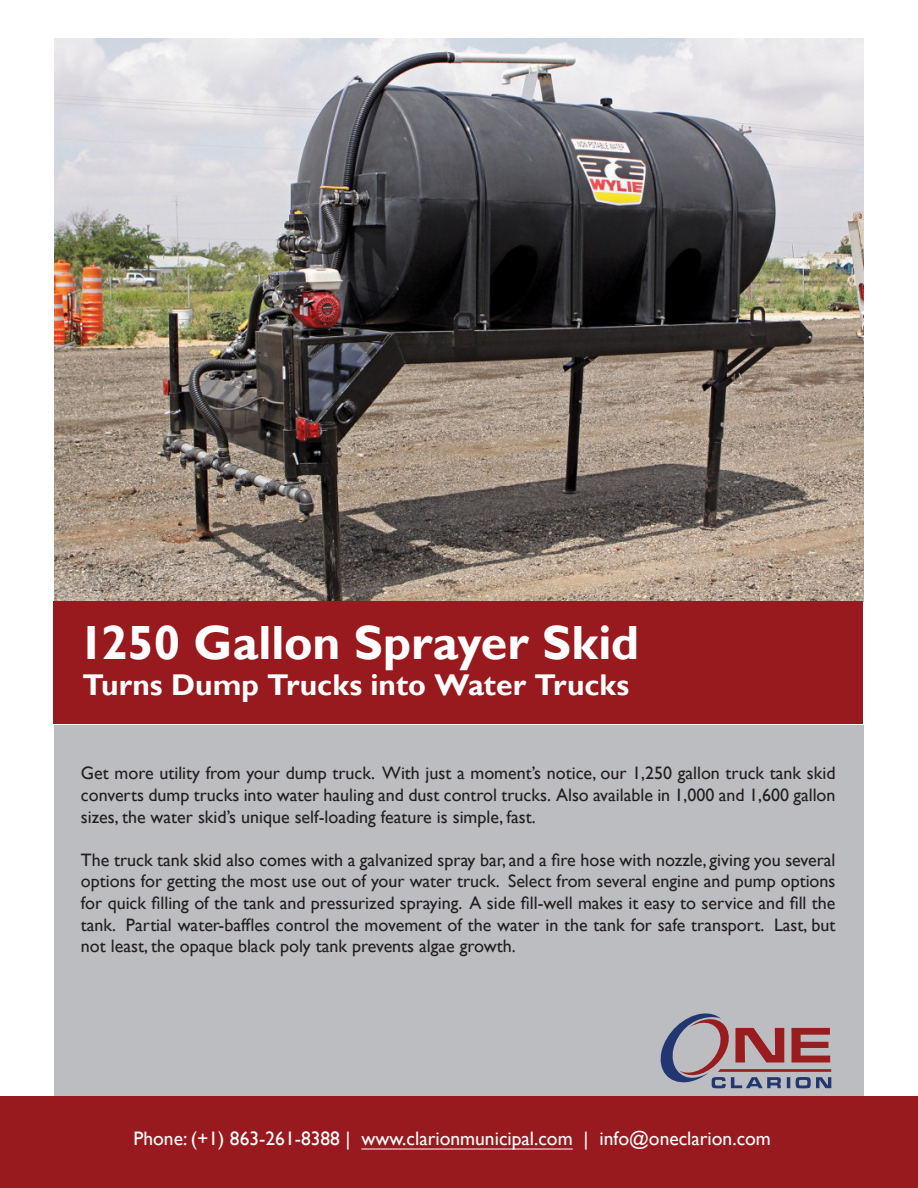
<style>
.page{position:relative;width:918px;height:1188px;background:#fff}
.page>*{position:absolute;margin:0;border:0;box-sizing:border-box;transform-origin:0 0}
.t1{font:700 48px "Gill Sans";letter-spacing:-.005em;color:#fff}
.t2{font:700 30px "Gill Sans";color:#fff}
.t3{font:19.5px "Gill Sans";color:#fff}
.t4{font:18px/21.6px "Gill Sans";color:#231f20;text-align:justify}
</style>
<div class="page">
<img style="left:54px;top:39px;width:810px;height:563px">
<div style="left:54px;top:725px;width:810px;height:371px;background:#bcbdc0"></div>
<svg style="left:661px;top:1013px;width:170px;height:75px"></svg>
<div style="left:53px;top:602px;width:810px;height:122px;background:#981a1e"></div>
<div style="left:0;top:1096px;width:918px;height:92px;background:#981a1e"></div>
<hr style="left:361px;top:1149px;width:212px;height:1px;background:#fff">
<p class="t1" style="left:78px;top:614px;width:563px">1250 Gallon Sprayer Skid</p>
<p class="t2" style="left:82px;top:667px;width:548px">Turns Dump Trucks into Water Trucks</p>
<p class="t4" style="left:81px;top:763px;width:756px">Get more utility from your dump truck. With just a moment’s notice, our 1,250 gallon truck tank skid converts dump trucks into water hauling and dust control trucks. Also available in 1,000 and 1,600 gallon sizes, the water skid’s unique self-loading feature is simple, fast.</p>
<p class="t4" style="left:81px;top:849px;width:756px">The truck tank skid also comes with a galvanized spray bar, and a fire hose with nozzle, giving you several options for getting the most use out of your water truck. Select from several engine and pump options for quick filling of the tank and pressurized spraying. A side fill-well makes it easy to service and fill the tank. Partial water-baffles control the movement of the water in the tank for safe transport. Last, but not least, the opaque black poly tank prevents algae growth.</p>
<p class="t3" style="left:134px;top:1128px;width:639px">Phone: (+1) 863-261-8388 | www.clarionmunicipal.com | info@oneclarion.com</p>
</div>
